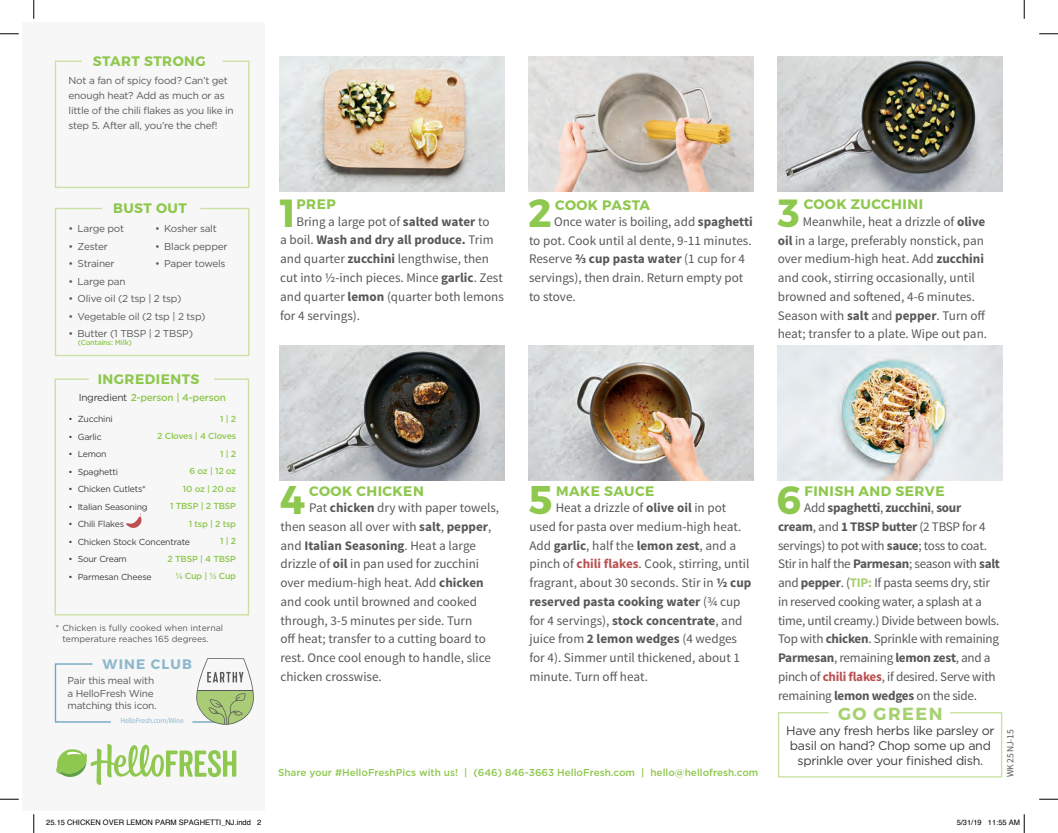
<style>
.page{position:relative;width:1058px;height:833px;background:#fff}
.page>*{position:absolute;margin:0;border:0;box-sizing:border-box;transform-origin:0 0}
.t1{font:700 40px "Montserrat";color:#8fc84e}
.t2{font:700 39.88px "Montserrat";color:#8fc84e}
.t3{font:700 39.25px "Montserrat";color:#8fc84e}
.t4{font:700 39.12px "Montserrat";color:#8fc84e}
.t5{font:700 17.5px "Montserrat";letter-spacing:.085em;color:#a6d170}
.t6{font:700 13.75px "Montserrat";letter-spacing:.035em;color:#8fc84e}
.t7{font:700 13.75px "Montserrat";letter-spacing:.085em;color:#8eb9cd}
.t8{font:13.12px/18.8px "Source Sans Pro";color:#57585a}
.t9{font:13.12px/18.8px "Source Sans Pro";letter-spacing:-.02em;color:#57585a}
.t10{font:12.5px/15px "Gotham";letter-spacing:-.025em;color:#3e3e3f;text-align:center}
.t11{font:10px/15px "Gotham";letter-spacing:-.025em;color:#57585a}
.t12{font:500 10px "Gotham";color:#8fc84e}
.t13{font:500 10px "Gotham";letter-spacing:-.025em;color:#8fc84e}
.t14{font:9.62px "Source Sans Pro";letter-spacing:-.025em;color:#57585a}
.t15{font:8.75px "Gotham";letter-spacing:-.025em;color:#3e3e3f}
.t16{font:500 8.75px/17.5px "Gotham";letter-spacing:-.025em;color:#8fc84e;text-align:right}
.t17{font:8.75px/10.5px "Gotham";color:#57585a}
.t18{font:7.5px "Helvetica";color:#000}
.t19{font:7.5px "Source Sans Pro";letter-spacing:-.025em;color:#8eb9cd}
.t20{font:500 7.25px "Gotham";letter-spacing:-.025em;color:#8fc84e}
.s1{font-weight:700}
.s2{font-weight:400;color:#3e3e3f}
.s3{font-weight:700;color:#bb5151}
.s4{font-weight:700;color:#a6d170}
</style>
<div class="page">
<div style="left:23px;top:23px;width:241px;height:787px;background:#f7f7f8"></div>
<svg style="left:54px;top:207px;width:196px;height:150px"></svg>
<svg style="left:54px;top:60px;width:196px;height:128px"></svg>
<svg style="left:54px;top:663px;width:57px;height:60px"></svg>
<svg style="left:56px;top:744px;width:180px;height:40px"></svg>
<svg style="left:54px;top:378px;width:196px;height:238px"></svg>
<svg style="left:777px;top:712px;width:226px;height:66px"></svg>
<img style="left:529px;top:345px;width:225px;height:135px">
<img style="left:280px;top:345px;width:225px;height:135px">
<img style="left:777px;top:345px;width:225px;height:135px">
<svg style="left:126px;top:513px;width:16px;height:18px"></svg>
<img style="left:280px;top:56px;width:225px;height:135px">
<img style="left:529px;top:56px;width:225px;height:135px">
<img style="left:777px;top:56px;width:225px;height:135px">
<svg style="left:193px;top:658px;width:61px;height:67px"></svg>
<svg style="left:0;top:33px;width:19px;height:2px"></svg>
<svg style="left:1039px;top:33px;width:19px;height:2px"></svg>
<svg style="left:0;top:798px;width:19px;height:2px"></svg>
<svg style="left:1039px;top:798px;width:19px;height:2px"></svg>
<svg style="left:33px;top:0;width:2px;height:19px"></svg>
<svg style="left:33px;top:814px;width:2px;height:19px"></svg>
<svg style="left:1023px;top:0;width:2px;height:19px"></svg>
<svg style="left:1023px;top:814px;width:2px;height:19px"></svg>
<p class="t6" style="left:93px;top:52px;width:114px">START STRONG</p>
<p class="t11" style="left:69px;top:72px;width:167px">Not a fan of spicy food? Can’t get enough heat? Add as much or as little of the chili flakes as you like in step 5. After all, you’re the chef!</p>
<h3 class="t4" style="left:280px;top:189px;width:18px">1</h3>
<h3 class="t3" style="left:528px;top:189px;width:25px">2</h3>
<h3 class="t3" style="left:778px;top:189px;width:23px">3</h3>
<p class="t6" style="left:113px;top:199px;width:75px">BUST OUT</p>
<p class="t6" style="left:555px;top:197px;width:96px">COOK PASTA</p>
<p class="t6" style="left:803px;top:196px;width:121px">COOK ZUCCHINI</p>
<p class="t6" style="left:296px;top:196px;width:41px">PREP</p>
<p class="t8" style="left:280px;top:212px;width:225px;text-indent:16px">Bring a large pot of <span class="s1">salted water</span> to<br>a boil. <span class="s1">Wash and dry all produce.</span> Trim and quarter <span class="s1">zucchini</span> lengthwise, then cut into ½-inch pieces. Mince <span class="s1">garlic</span>. Zest and quarter <span class="s1">lemon</span> (quarter both lemons for 4 servings).</p>
<p class="t8" style="left:529px;top:212px;width:225px;text-indent:25px">Once water is boiling, add <span class="s1">spaghetti </span>to pot. Cook until al dente, 9-11 minutes.<br>Reserve <span class="s1">⅔ cup pasta water</span> (1 cup for 4 servings), then drain. Return empty pot to stove.</p>
<p class="t8" style="left:777px;top:212px;width:211px;text-indent:25px">Meanwhile, heat a drizzle of <span class="s1">olive oil</span> in a large, preferably nonstick, pan over medium-high heat. Add <span class="s1">zucchini </span>and cook, stirring occasionally, until browned and softened, 4-6 minutes.<br>Season with <span class="s1">salt</span> and <span class="s1">pepper</span>. Turn off heat; transfer to a plate. Wipe out pan.</p>
<p class="t11" style="left:155px;top:221px;width:63px">• Kosher salt</p>
<p class="t11" style="left:155px;top:238px;width:74px">• Black pepper</p>
<p class="t11" style="left:155px;top:256px;width:72px">• Paper towels</p>
<p class="t11" style="left:69px;top:221px;width:57px">• Large pot</p>
<p class="t11" style="left:69px;top:238px;width:41px">• Zester</p>
<p class="t11" style="left:69px;top:256px;width:47px">• Strainer</p>
<p class="t11" style="left:69px;top:273px;width:58px">• Large pan</p>
<p class="t11" style="left:69px;top:291px;width:114px">• Olive oil (2 tsp | 2 tsp)</p>
<p class="t11" style="left:69px;top:308px;width:138px">• Vegetable oil (2 tsp | 2 tsp)</p>
<p class="t11" style="left:69px;top:326px;width:126px">• Butter (1 TBSP | 2 TBSP)</p>
<p class="t20" style="left:78px;top:337px;width:55px">(Contains: Milk)</p>
<p class="t6" style="left:98px;top:370px;width:103px">INGREDIENTS</p>
<p class="t13" style="left:79px;top:390px;width:149px"><span class="s2">Ingredient</span> 2-person | 4-person</p>
<p class="t16" style="left:157px;top:409px;width:80px">1 | 2<br>2 Cloves | 4 Cloves<br>1 | 2<br>6 oz | 12 oz<br>10 oz | 20 oz<br>1 TBSP | 2 TBSP<br>1 tsp | 2 tsp<br>1 | 2<br>2 TBSP | 4 TBSP<br>¼ Cup | ½ Cup</p>
<p class="t15" style="left:69px;top:414px;width:46px">• Zucchini</p>
<p class="t15" style="left:69px;top:431px;width:35px">• Garlic</p>
<p class="t15" style="left:69px;top:449px;width:40px">• Lemon</p>
<p class="t15" style="left:69px;top:466px;width:51px">• Spaghetti</p>
<p class="t15" style="left:69px;top:484px;width:79px">• Chicken Cutlets*</p>
<p class="t15" style="left:69px;top:501px;width:81px">• Italian Seasoning</p>
<p class="t15" style="left:69px;top:519px;width:57px">• Chili Flakes</p>
<p class="t15" style="left:69px;top:536px;width:123px">• Chicken Stock Concentrate</p>
<p class="t15" style="left:69px;top:554px;width:60px">• Sour Cream</p>
<p class="t15" style="left:69px;top:571px;width:84px">• Parmesan Cheese</p>
<p class="t17" style="left:62px;top:623px;width:162px;text-indent:-7px">* Chicken is fully cooked when internal temperature reaches 165 degrees.</p>
<p class="t7" style="left:103px;top:655px;width:91px">WINE CLUB</p>
<p class="t11" style="left:68px;top:674px;width:91px;line-height:12.5px">Pair this meal with a HelloFresh Wine matching this icon.</p>
<p class="t19" style="left:120px;top:716px;width:65px">HelloFresh.com/Wine</p>
<h1 class="t1" style="left:280px;top:475px;width:27px">4</h1>
<h2 class="t2" style="left:529px;top:475px;width:25px">5</h2>
<h3 class="t3" style="left:776px;top:475px;width:26px">6</h3>
<p class="t6" style="left:309px;top:482px;width:116px">COOK CHICKEN</p>
<p class="t6" style="left:556px;top:482px;width:100px">MAKE SAUCE</p>
<p class="t6" style="left:804px;top:482px;width:142px">FINISH AND SERVE</p>
<p class="t8" style="left:280px;top:498px;width:220px;text-indent:29px">Pat <span class="s1">chicken</span> dry with paper towels, then season all over with <span class="s1">salt</span>, <span class="s1">pepper</span>, and <span class="s1">Italian Seasoning</span>. Heat a large drizzle of <span class="s1">oil</span> in pan used for zucchini over medium-high heat. Add <span class="s1">chicken </span>and cook until browned and cooked through, 3-5 minutes per side. Turn<br>off heat; transfer to a cutting board to rest. Once cool enough to handle, slice chicken crosswise.</p>
<p class="t8" style="left:529px;top:498px;width:223px;text-indent:26px">Heat a drizzle of <span class="s1">olive oil</span> in pot used for pasta over medium-high heat.<br>Add <span class="s1">garlic</span>, half the <span class="s1">lemon zest</span>, and a pinch of <span class="s3">chili flakes</span>. Cook, stirring, until fragrant, about 30 seconds. Stir in <span class="s1">½ cup reserved pasta cooking water</span> (¾ cup for 4 servings), <span class="s1">stock concentrate</span>, and juice from <span class="s1">2 lemon wedges</span> (4 wedges for 4). Simmer until thickened, about 1 minute. Turn off heat.</p>
<p class="t9" style="left:778px;top:498px;width:223px;text-indent:26px">Add <span class="s1">spaghetti</span>, <span class="s1">zucchini</span>, <span class="s1">sour cream</span>, and <span class="s1">1 TBSP butter</span> (2 TBSP for 4 servings) to pot with <span class="s1">sauce</span>; toss to coat.<br>Stir in half the <span class="s1">Parmesan</span>; season with <span class="s1">salt </span>and <span class="s1">pepper</span>. (<span class="s4">TIP:</span> If pasta seems dry, stir in reserved cooking water, a splash at a time, until creamy.) Divide between bowls.<br>Top with <span class="s1">chicken</span>. Sprinkle with remaining <span class="s1">Parmesan</span>, remaining <span class="s1">lemon zest</span>, and a pinch of <span class="s3">chili flakes</span>, if desired. Serve with remaining <span class="s1">lemon wedges</span> on the side.</p>
<h3 class="t5" style="left:838px;top:702px;width:106px">GO GREEN</h3>
<p class="t12" style="left:278px;top:766px;width:482px">Share your #HelloFreshPics with us! | (646) 846-3663 HelloFresh.com | hello@hellofresh.com</p>
<p class="t10" style="left:786px;top:723px;width:210px">Have any fresh herbs like parsley or basil on hand? Chop some up and sprinkle over your finished dish.</p>
<p class="t14" style="left:1004px;top:776px;width:49px;rotate:-90deg">WK 25 NJ-15</p>
<p class="t18" style="left:46px;top:817px;width:217px">25.15 CHICKEN OVER LEMON PARM SPAGHETTI_NJ.indd 2</p>
<p class="t18" style="left:956px;top:817px;width:65px">5/31/19 11:55 AM</p>
</div>
